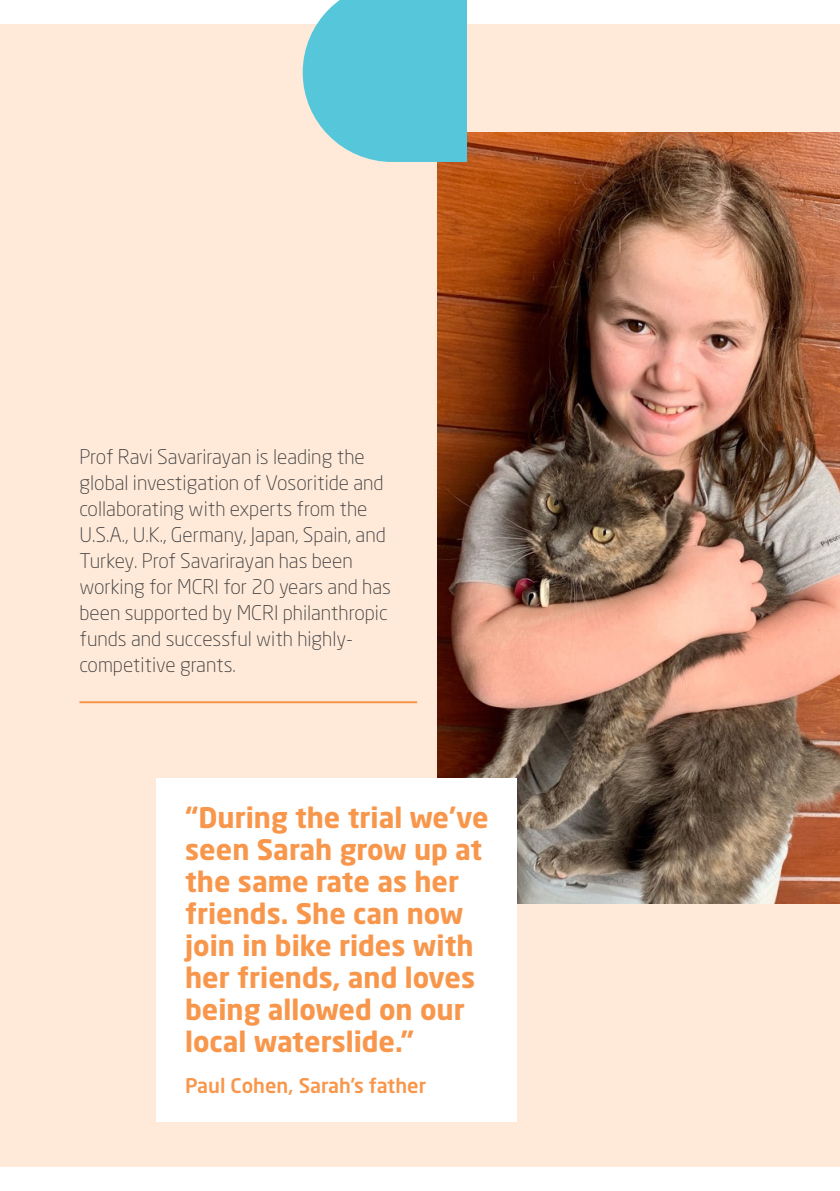
<style>
.page{position:relative;width:840px;height:1191px;background:#fff}
.page>*{position:absolute;margin:0;border:0;box-sizing:border-box;transform-origin:0 0}
.t1{font:700 28px/32px "Neo Sans Std";color:#f8974c}
.t2{font:300 20px/26px "Neo Sans Std";color:#414042}
.t3{font:500 20px "Neo Sans Std";color:#f8974c}
</style>
<div class="page">
<img style="left:0;top:0;width:839px;height:1167px">
<hr style="left:79px;top:701px;width:338px;height:2px;background:#f8974c">
<svg style="left:302px;top:0;width:164px;height:162px;background:#67cbda"></svg>
<p class="t2" style="left:79px;top:443px;width:313px">Prof Ravi Savarirayan is leading the global investigation of Vosoritide and collaborating with experts from the U.S.A., U.K., Germany, Japan, Spain, and Turkey. Prof Savarirayan has been working for MCRI for 20 years and has been supported by MCRI philanthropic funds and successful with highly&shy;competitive grants.</p>
<h1 class="t1" style="left:185px;top:800px;width:305px">“During the trial we’ve seen Sarah grow up at the same rate as her friends. She can now join in bike rides with her friends, and loves being allowed on our local waterslide.”</h1>
<p class="t3" style="left:185px;top:1072px;width:242px">Paul Cohen, Sarah’s father</p>
</div>
